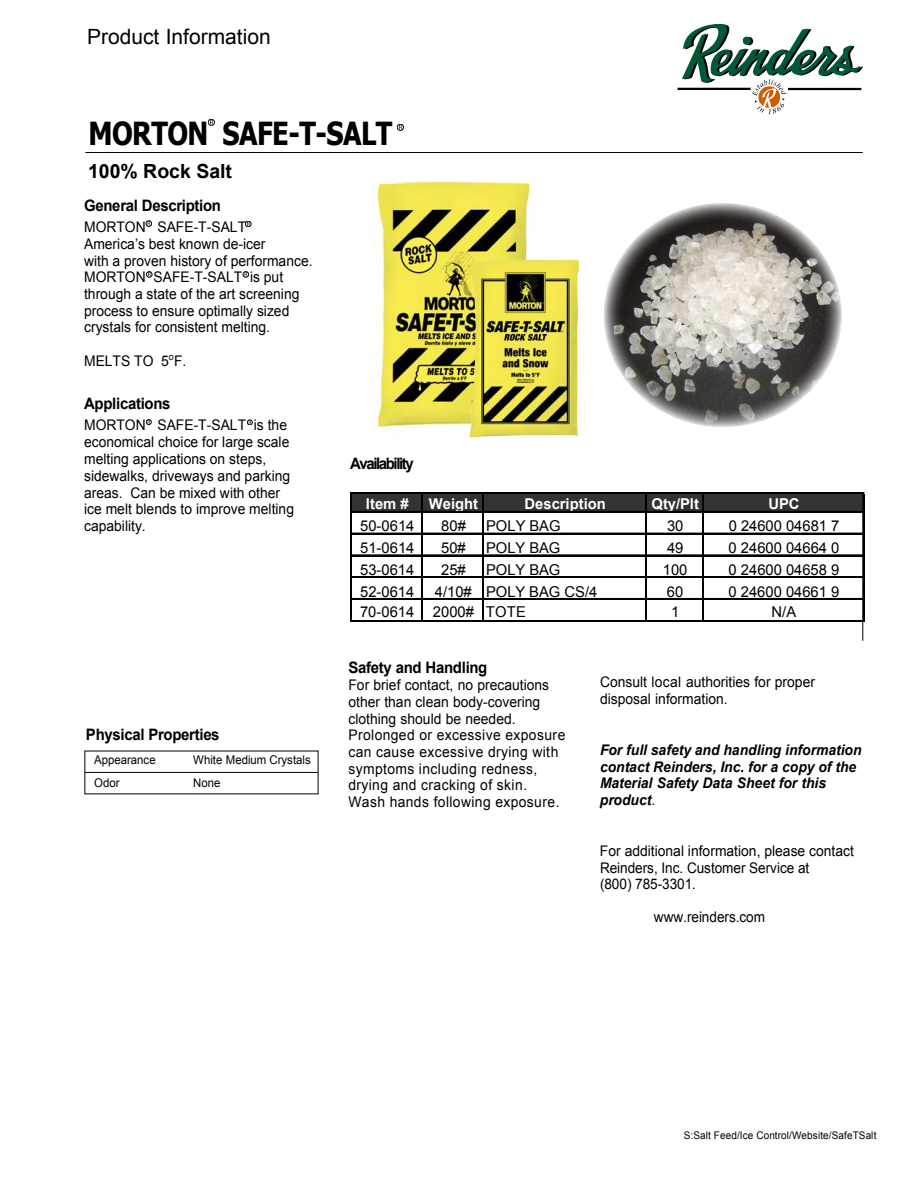
<style>
.page{position:relative;width:918px;height:1188px;background:#fff}
.page>*{position:absolute;margin:0;border:0;box-sizing:border-box;transform-origin:0 0}
.t1{font:700 31.8px "Tahoma";letter-spacing:-.02em;color:#000;scale:.85 1}
.t2{font:21px "Arial";color:#000}
.t3{font:700 19.5px "Arial";color:#000}
.t4{font:700 15.75px "Arial";letter-spacing:-.02em;color:#000;scale:.95 1}
.t5{font:700 15.75px "Arial";letter-spacing:-.095em;color:#000;scale:.95 1}
.t6{font:15px "Arial";color:#000}
.t7{font:700 15px "Arial";color:#fff}
.t8{font:14.7px/16.8px "Arial";color:#000;scale:.95 1}
.t9{font:14.7px/16.8px "Arial";letter-spacing:.025em;color:#000;scale:.95 1}
.t10{font:italic 700 14.7px/16.8px "Arial";color:#000;scale:.95 1}
.t11{font:14.7px "Arial";color:#000;scale:.93 1}
.t12{font:12px "Arial";color:#000;scale:.95 1}
.t13{font:10.5px "Arial";letter-spacing:.01em;color:#000;scale:.95 1}
.s1{font-weight:400;font-style:normal}
</style>
<div class="page">
<hr style="left:85px;top:152px;width:778px;height:1px;background:#000">
<div style="left:208px;top:119px;width:7px;height:7px;border:1px solid #000;border-radius:50%"></div>
<svg style="left:208px;top:119px;width:6px;height:6px"></svg>
<div style="left:397px;top:124px;width:7px;height:6px;border:1px solid #000;border-radius:50%"></div>
<svg style="left:399px;top:125px;width:3px;height:4px"></svg>
<svg style="left:682px;top:24px;width:181px;height:90px"></svg>
<hr style="left:678px;top:88px;width:73px;height:2px;background:#000">
<img style="left:604px;top:203px;width:238px;height:224px">
<hr style="left:85px;top:772px;width:233px;height:1px;background:#000">
<div style="left:351px;top:493px;width:513px;height:19px;background:#333"></div>
<hr style="left:350px;top:493px;width:2px;height:129px;background:#000">
<hr style="left:422px;top:494px;width:1px;height:127px;background:#000">
<hr style="left:483px;top:494px;width:1px;height:127px;background:#000">
<hr style="left:645px;top:494px;width:2px;height:127px;background:#000">
<hr style="left:703px;top:494px;width:1px;height:127px;background:#000">
<hr style="left:863px;top:494px;width:1px;height:146px;background:#000">
<hr style="left:352px;top:493px;width:512px;height:1px;background:#000">
<hr style="left:352px;top:511px;width:512px;height:2px;background:#000">
<hr style="left:352px;top:533px;width:512px;height:2px;background:#000">
<hr style="left:352px;top:555px;width:512px;height:1px;background:#000">
<hr style="left:352px;top:576px;width:512px;height:1px;background:#000">
<hr style="left:352px;top:577px;width:512px;height:1px;background:#000">
<hr style="left:352px;top:598px;width:512px;height:2px;background:#000">
<hr style="left:352px;top:621px;width:512px;height:1px;background:#000">
<svg style="left:146px;top:221px;width:6px;height:5px"></svg>
<svg style="left:245px;top:221px;width:6px;height:6px"></svg>
<svg style="left:146px;top:272px;width:6px;height:5px"></svg>
<svg style="left:243px;top:272px;width:6px;height:5px"></svg>
<svg style="left:146px;top:419px;width:5px;height:6px"></svg>
<svg style="left:247px;top:420px;width:5px;height:5px"></svg>
<img style="left:373px;top:181px;width:168px;height:248px">
<img style="left:469px;top:260px;width:110px;height:177px">
<h2 class="t2" style="left:87px;top:23px;width:185px">Product Information</h2>
<h1 class="t1" style="left:88px;top:111px;width:359px">MORTON SAFE-T-SALT</h1>
<h3 class="t3" style="left:88px;top:159px;width:146px">100% Rock Salt</h3>
<p class="t4" style="left:84px;top:195px;width:146px">General Description</p>
<p class="t8" style="left:84px;top:219px;width:242px">MORTON SAFE-T-SALT<br>America’s best known de-icer<br>with a proven history of performance.<br>MORTON SAFE-T-SALT is put through a state of the art screening process to ensure optimally sized crystals for consistent melting.</p>
<p class="t8" style="left:84px;top:352px;width:109px">MELTS TO 5<sup>o</sup>F.</p>
<p class="t4" style="left:84px;top:393px;width:92px">Applications</p>
<p class="t8" style="left:84px;top:417px;width:223px">MORTON SAFE-T-SALT is the economical choice for large scale melting applications on steps, sidewalks, driveways and parking areas. Can be mixed with other ice melt blends to improve melting capability.</p>
<p class="t4" style="left:86px;top:724px;width:142px">Physical Properties</p>
<p class="t12" style="left:94px;top:752px;width:66px">Appearance</p>
<p class="t12" style="left:193px;top:752px;width:125px">White Medium Crystals</p>
<p class="t12" style="left:94px;top:775px;width:28px">Odor</p>
<p class="t12" style="left:193px;top:775px;width:30px">None</p>
<p class="t5" style="left:350px;top:453px;width:68px">Availability</p>
<p class="t7" style="left:366px;top:494px;width:44px">Item #</p>
<p class="t7" style="left:429px;top:494px;width:51px">Weight</p>
<p class="t7" style="left:525px;top:494px;width:83px">Description</p>
<p class="t7" style="left:651px;top:494px;width:49px">Qty/Plt</p>
<p class="t7" style="left:768px;top:494px;width:33px">UPC</p>
<p class="t6" style="left:360px;top:516px;width:56px">50-0614</p>
<p class="t6" style="left:441px;top:516px;width:26px">80#</p>
<p class="t6" style="left:486px;top:516px;width:76px">POLY BAG</p>
<p class="t6" style="left:667px;top:516px;width:18px">30</p>
<p class="t6" style="left:729px;top:516px;width:112px">0 24600 04681 7</p>
<p class="t6" style="left:360px;top:538px;width:56px">51-0614</p>
<p class="t6" style="left:441px;top:538px;width:26px">50#</p>
<p class="t6" style="left:486px;top:538px;width:76px">POLY BAG</p>
<p class="t6" style="left:667px;top:538px;width:18px">49</p>
<p class="t6" style="left:729px;top:538px;width:112px">0 24600 04664 0</p>
<p class="t6" style="left:360px;top:560px;width:56px">53-0614</p>
<p class="t6" style="left:441px;top:560px;width:26px">25#</p>
<p class="t6" style="left:486px;top:560px;width:76px">POLY BAG</p>
<p class="t6" style="left:663px;top:560px;width:26px">100</p>
<p class="t6" style="left:729px;top:560px;width:112px">0 24600 04658 9</p>
<p class="t6" style="left:360px;top:581px;width:56px">52-0614</p>
<p class="t6" style="left:435px;top:581px;width:164px">4/10# POLY BAG CS/4</p>
<p class="t6" style="left:667px;top:581px;width:18px">60</p>
<p class="t6" style="left:729px;top:581px;width:112px">0 24600 04661 9</p>
<p class="t6" style="left:360px;top:602px;width:167px">70-0614 2000# TOTE</p>
<p class="t6" style="left:671px;top:602px;width:10px">1</p>
<p class="t6" style="left:772px;top:602px;width:26px">N/A</p>
<p class="t4" style="left:348px;top:657px;width:148px">Safety and Handling</p>
<p class="t9" style="left:348px;top:676px;width:230px">For brief contact, no precautions other than clean body-covering clothing should be needed.<br>Prolonged or excessive exposure can cause excessive drying with symptoms including redness, drying and cracking of skin.<br>Wash hands following exposure.</p>
<p class="t8" style="left:600px;top:674px;width:228px">Consult local authorities for proper disposal information.</p>
<p class="t10" style="left:600px;top:742px;width:277px">For full safety and handling information contact Reinders, Inc. for a copy of the<br>Material Safety Data Sheet for this product<span class="s1">.</span></p>
<p class="t8" style="left:600px;top:843px;width:269px">For additional information, please contact<br>Reinders, Inc. Customer Service at<br>(800) 785-3301.</p>
<p class="t11" style="left:654px;top:907px;width:121px">www.reinders.com</p>
<p class="t13" style="left:684px;top:1129px;width:205px">S:Salt Feed/Ice Control/Website/SafeTSalt</p>
</div>
